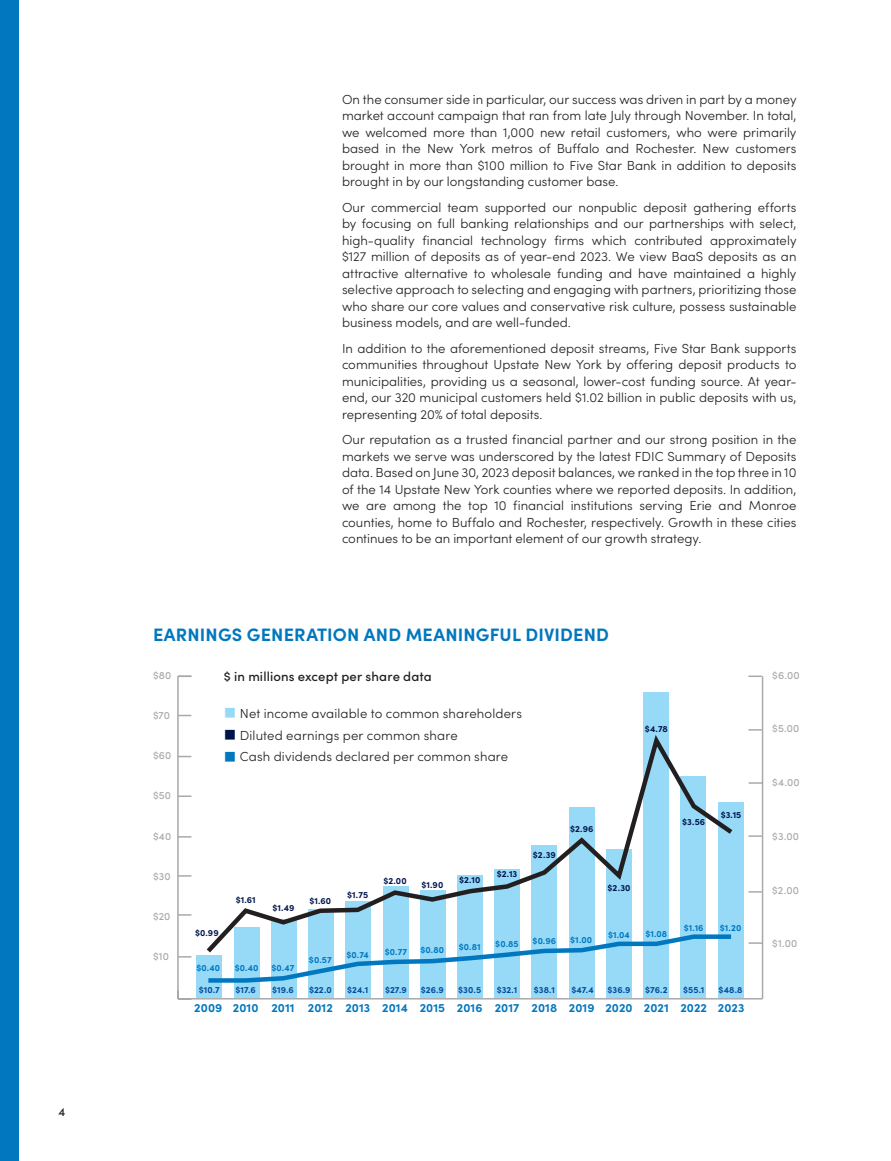
<style>
.page{position:relative;width:891px;height:1161px;background:#fff}
.page>*{position:absolute;margin:0;border:0;box-sizing:border-box;transform-origin:0 0}
.t1{font:700 18px "Sofia Pro";letter-spacing:.01em;color:#0077bf}
.t2{font:300 13.2px/16.5px "Sofia Pro";color:#231f20;text-align:justify}
.t3{font:500 13.2px "Sofia Pro";letter-spacing:.01em;color:#231f20}
.t4{font:700 12px "Sofia Pro";letter-spacing:.005em;color:#0077bf}
.t5{font:500 12px "Sofia Pro";color:#231f20}
.t6{font:500 10.5px "Sofia Pro";letter-spacing:.015em;color:#a8a9ad}
.t7{font:700 9px "Sofia Pro";letter-spacing:.005em;color:#024b99}
.t8{font:700 9px "Sofia Pro";letter-spacing:.005em;color:#00144c}
.t9{font:700 9px "Sofia Pro";letter-spacing:.005em;color:#0077bf}
.s1{font-size:18px;color:#97daf8}
.s2{font-size:18px;color:#00144c}
.s3{font-size:18px;color:#0077bf}
</style>
<div class="page">
<div style="left:718px;top:802px;width:25px;height:196px;background:#97daf8"></div>
<div style="left:680px;top:777px;width:26px;height:221px;background:#97daf8"></div>
<div style="left:643px;top:692px;width:26px;height:306px;background:#97daf8"></div>
<div style="left:606px;top:850px;width:26px;height:148px;background:#97daf8"></div>
<div style="left:569px;top:807px;width:26px;height:191px;background:#97daf8"></div>
<div style="left:532px;top:845px;width:25px;height:153px;background:#97daf8"></div>
<div style="left:494px;top:869px;width:26px;height:129px;background:#97daf8"></div>
<div style="left:457px;top:875px;width:26px;height:123px;background:#97daf8"></div>
<div style="left:420px;top:890px;width:26px;height:108px;background:#97daf8"></div>
<div style="left:383px;top:886px;width:25px;height:112px;background:#97daf8"></div>
<div style="left:345px;top:901px;width:26px;height:97px;background:#97daf8"></div>
<div style="left:308px;top:909px;width:26px;height:89px;background:#97daf8"></div>
<div style="left:271px;top:919px;width:26px;height:79px;background:#97daf8"></div>
<div style="left:234px;top:927px;width:26px;height:71px;background:#97daf8"></div>
<div style="left:196px;top:955px;width:26px;height:43px;background:#97daf8"></div>
<hr style="left:178px;top:998px;width:585px;height:2px;background:#a8a9ad">
<hr style="left:177px;top:676px;width:2px;height:323px;background:#a8a9ad">
<svg style="left:179px;top:836px;width:12px;height:2px"></svg>
<svg style="left:179px;top:796px;width:12px;height:1px"></svg>
<hr style="left:762px;top:676px;width:1px;height:323px;background:#a8a9ad">
<svg style="left:179px;top:956px;width:12px;height:2px"></svg>
<svg style="left:179px;top:914px;width:12px;height:2px"></svg>
<svg style="left:179px;top:875px;width:12px;height:2px"></svg>
<svg style="left:179px;top:756px;width:12px;height:1px"></svg>
<svg style="left:179px;top:676px;width:12px;height:1px"></svg>
<svg style="left:748px;top:676px;width:14px;height:1px"></svg>
<svg style="left:748px;top:729px;width:14px;height:2px"></svg>
<svg style="left:748px;top:835px;width:14px;height:2px"></svg>
<svg style="left:748px;top:891px;width:14px;height:2px"></svg>
<svg style="left:179px;top:715px;width:12px;height:1px"></svg>
<svg style="left:749px;top:782px;width:13px;height:2px"></svg>
<svg style="left:749px;top:942px;width:13px;height:2px"></svg>
<svg style="left:223px;top:735px;width:510px;height:197px"></svg>
<svg style="left:206px;top:932px;width:526px;height:53px"></svg>
<div style="left:0;top:0;width:18px;height:1161px;background:#0077bf"></div>
<p class="t5" style="left:58px;top:1103px;width:8px">4</p>
<p class="t2" style="left:342px;top:90px;width:456px">On the consumer side in particular, our success was driven in part by a money market account campaign that ran from late July through November. In total, we welcomed more than 1,000 new retail customers, who were primarily based in the New York metros of Buffalo and Rochester. New customers brought in more than $100 million to Five Star Bank in addition to deposits brought in by our longstanding customer base.</p>
<p class="t2" style="left:342px;top:198px;width:456px">Our commercial team supported our nonpublic deposit gathering efforts by focusing on full banking relationships and our partnerships with select, high-quality financial technology firms which contributed approximately $127 million of deposits as of year-end 2023. We view BaaS deposits as an attractive alternative to wholesale funding and have maintained a highly selective approach to selecting and engaging with partners, prioritizing those who share our core values and conservative risk culture, possess sustainable business models, and are well-funded.</p>
<p class="t2" style="left:342px;top:339px;width:456px">In addition to the aforementioned deposit streams, Five Star Bank supports communities throughout Upstate New York by offering deposit products to municipalities, providing us a seasonal, lower-cost funding source. At year&shy;end, our 320 municipal customers held $1.02 billion in public deposits with us, representing 20% of total deposits.</p>
<p class="t2" style="left:342px;top:431px;width:456px">Our reputation as a trusted financial partner and our strong position in the markets we serve was underscored by the latest FDIC Summary of Deposits data. Based on June 30, 2023 deposit balances, we ranked in the top three in 10 of the 14 Upstate New York counties where we reported deposits. In addition, we are among the top 10 financial institutions serving Erie and Monroe counties, home to Buffalo and Rochester, respectively. Growth in these cities continues to be an important element of our growth strategy.</p>
<h1 class="t1" style="left:153px;top:621px;width:457px">EARNINGS GENERATION AND MEANINGFUL DIVIDEND</h1>
<p class="t6" style="left:153px;top:667px;width:20px">$80</p>
<p class="t6" style="left:153px;top:708px;width:19px">$70</p>
<p class="t6" style="left:153px;top:748px;width:20px">$60</p>
<p class="t6" style="left:153px;top:788px;width:19px">$50</p>
<p class="t6" style="left:153px;top:828px;width:20px">$40</p>
<p class="t6" style="left:153px;top:868px;width:19px">$30</p>
<p class="t6" style="left:153px;top:909px;width:19px">$20</p>
<p class="t6" style="left:153px;top:949px;width:17px">$10</p>
<p class="t3" style="left:224px;top:666px;width:210px">$ in millions except per share data</p>
<p class="t2" style="left:224px;top:704px;width:300px"><span class="s1">■</span> Net income available to common shareholders</p>
<p class="t2" style="left:224px;top:726px;width:235px"><span class="s2">■</span> Diluted earnings per common share</p>
<p class="t2" style="left:224px;top:748px;width:286px"><span class="s3">■</span> Cash dividends declared per common share</p>
<p class="t8" style="left:645px;top:721px;width:24px">$4.78</p>
<p class="t8" style="left:195px;top:926px;width:25px">$0.99</p>
<p class="t8" style="left:236px;top:893px;width:22px">$1.61</p>
<p class="t8" style="left:272px;top:901px;width:24px">$1.49</p>
<p class="t9" style="left:196px;top:961px;width:25px">$0.40</p>
<p class="t9" style="left:235px;top:961px;width:25px">$0.40</p>
<p class="t9" style="left:272px;top:961px;width:24px">$0.47</p>
<p class="t8" style="left:309px;top:894px;width:23px">$1.60</p>
<p class="t9" style="left:309px;top:953px;width:24px">$0.57</p>
<p class="t8" style="left:347px;top:888px;width:22px">$1.75</p>
<p class="t8" style="left:383px;top:874px;width:25px">$2.00</p>
<p class="t8" style="left:421px;top:878px;width:23px">$1.90</p>
<p class="t8" style="left:459px;top:873px;width:23px">$2.10</p>
<p class="t8" style="left:497px;top:867px;width:22px">$2.13</p>
<p class="t8" style="left:533px;top:848px;width:24px">$2.39</p>
<p class="t8" style="left:570px;top:822px;width:25px">$2.96</p>
<p class="t9" style="left:346px;top:948px;width:24px">$0.74</p>
<p class="t9" style="left:385px;top:945px;width:24px">$0.77</p>
<p class="t9" style="left:421px;top:943px;width:25px">$0.80</p>
<p class="t9" style="left:459px;top:940px;width:23px">$0.81</p>
<p class="t9" style="left:495px;top:937px;width:25px">$0.85</p>
<p class="t9" style="left:533px;top:934px;width:25px">$0.96</p>
<p class="t9" style="left:570px;top:933px;width:23px">$1.00</p>
<p class="t8" style="left:608px;top:881px;width:24px">$2.30</p>
<p class="t9" style="left:608px;top:928px;width:23px">$1.04</p>
<p class="t9" style="left:645px;top:927px;width:23px">$1.08</p>
<p class="t8" style="left:682px;top:815px;width:25px">$3.56</p>
<p class="t8" style="left:721px;top:807px;width:22px">$3.15</p>
<p class="t9" style="left:684px;top:921px;width:21px">$1.16</p>
<p class="t9" style="left:720px;top:921px;width:23px">$1.20</p>
<p class="t7" style="left:199px;top:983px;width:23px">$10.7</p>
<p class="t7" style="left:236px;top:983px;width:22px">$17.6</p>
<p class="t7" style="left:272px;top:983px;width:23px">$19.6</p>
<p class="t7" style="left:309px;top:983px;width:24px">$22.0</p>
<p class="t7" style="left:347px;top:983px;width:23px">$24.1</p>
<p class="t7" style="left:385px;top:983px;width:23px">$27.9</p>
<p class="t7" style="left:421px;top:983px;width:25px">$26.9</p>
<p class="t7" style="left:458px;top:983px;width:24px">$30.5</p>
<p class="t7" style="left:497px;top:983px;width:22px">$32.1</p>
<p class="t7" style="left:534px;top:983px;width:23px">$38.1</p>
<p class="t7" style="left:571px;top:983px;width:24px">$47.4</p>
<p class="t7" style="left:608px;top:983px;width:25px">$36.9</p>
<p class="t7" style="left:645px;top:983px;width:24px">$76.2</p>
<p class="t7" style="left:683px;top:983px;width:23px">$55.1</p>
<p class="t7" style="left:719px;top:983px;width:25px">$48.8</p>
<p class="t4" style="left:194px;top:999px;width:30px">2009</p>
<p class="t4" style="left:233px;top:999px;width:513px">2010 2011 2012 2013 2014 2015 2016 2017 2018 2019 2020 2021 2022 2023</p>
<p class="t6" style="left:772px;top:667px;width:29px">$6.00</p>
<p class="t6" style="left:772px;top:721px;width:29px">$5.00</p>
<p class="t6" style="left:772px;top:775px;width:29px">$4.00</p>
<p class="t6" style="left:772px;top:828px;width:28px">$3.00</p>
<p class="t6" style="left:772px;top:882px;width:28px">$2.00</p>
<p class="t6" style="left:772px;top:936px;width:26px">$1.00</p>
</div>
